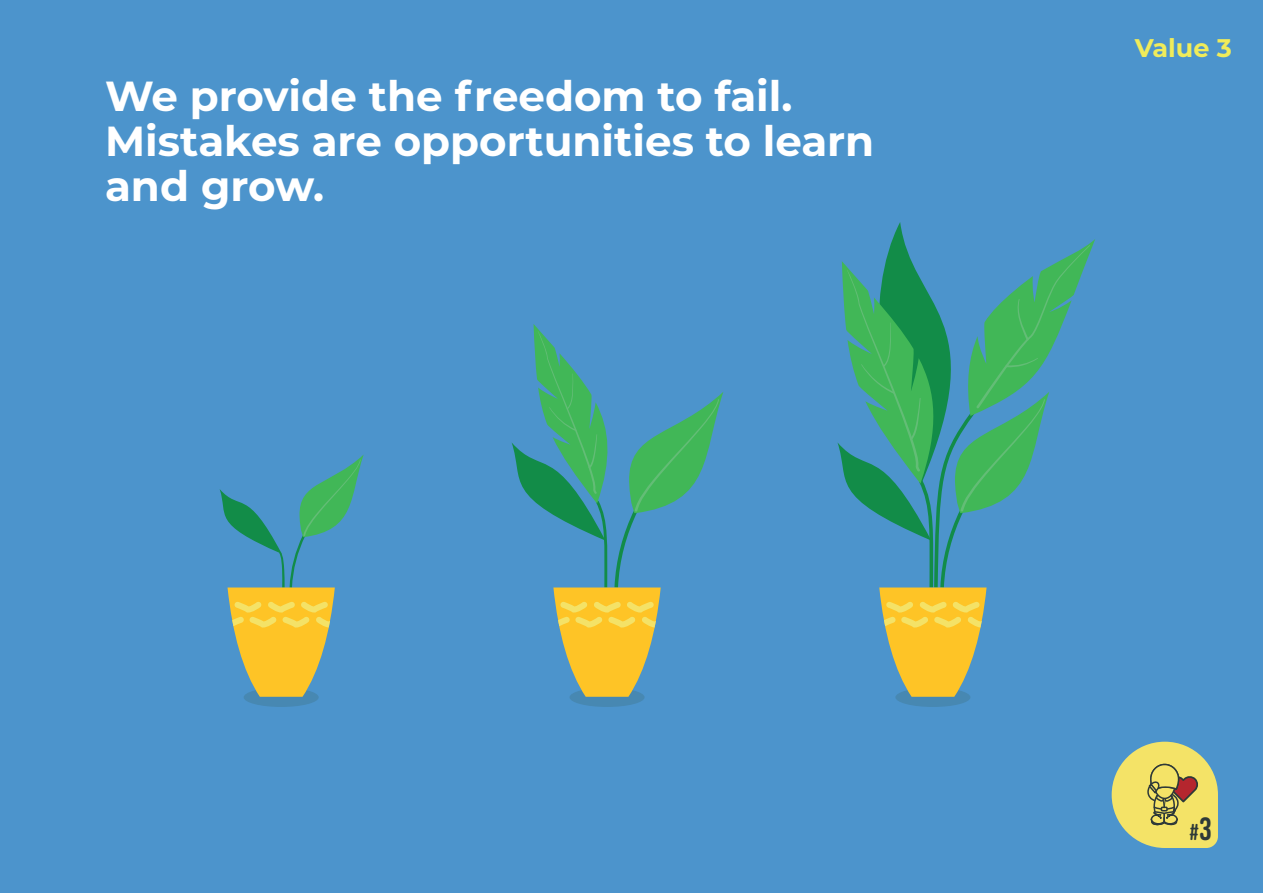
<style>
.page{position:relative;width:1263px;height:893px;background:#4c94cc}
.page>*{position:absolute;margin:0;border:0;box-sizing:border-box;transform-origin:0 0}
.t1{font:700 42px/45px "Montserrat";color:#fff}
.t2{font:700 25.5px "Montserrat";color:#f0ec5a}
.t3{font:22.95px "Bebas Neue Rounded";color:#2e3938}
.s1{font-size:32.1px}
</style>
<div class="page">
<div style="left:895px;top:688px;width:75px;height:19px;background:#4788b2;border-radius:50%"></div>
<svg style="left:1112px;top:742px;width:106px;height:106px"></svg>
<div style="left:244px;top:688px;width:75px;height:19px;background:#4788b2;border-radius:50%"></div>
<div style="left:569px;top:688px;width:75px;height:19px;background:#4788b2;border-radius:50%"></div>
<svg style="left:837px;top:222px;width:258px;height:475px"></svg>
<svg style="left:511px;top:324px;width:212px;height:373px"></svg>
<svg style="left:219px;top:455px;width:145px;height:242px"></svg>
<p class="t1" style="left:105px;top:71px;width:771px">We provide the freedom to fail.<br>Mistakes are opportunities to learn and grow.</p>
<p class="t2" style="left:1135px;top:30px;width:98px">Value 3</p>
<p class="t3" style="left:1189px;top:819px;width:24px">#<span class="s1">3</span></p>
</div>
